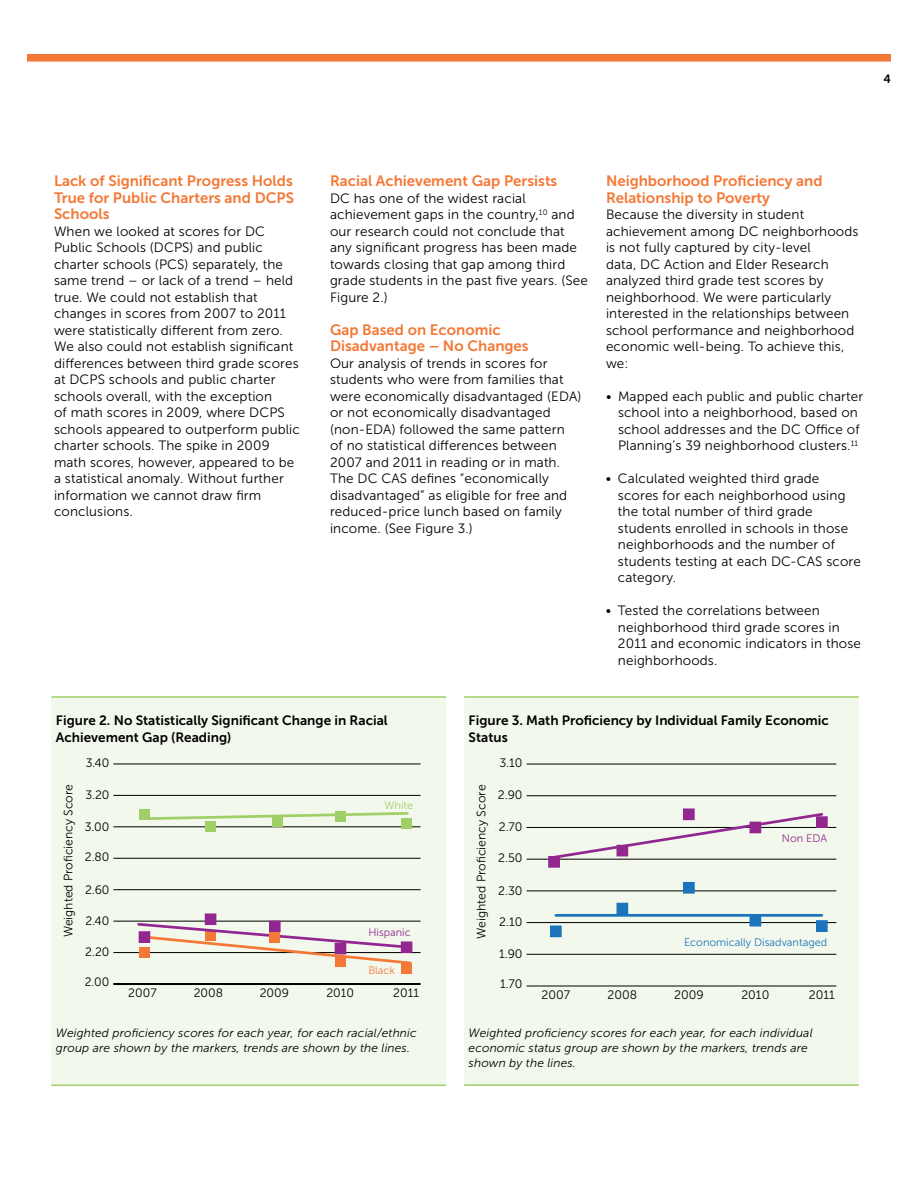
<style>
.page{position:relative;width:918px;height:1188px;background:#fff}
.page>*{position:absolute;margin:0;border:0;box-sizing:border-box;transform-origin:0 0}
.t1{font:15px/16.5px "Museo Sans 700";color:#f47836}
.t2{font:13.5px/16.5px "Museo Sans 300";letter-spacing:.01em;color:#000}
.t3{font:13.5px/16.5px "Museo Sans 700";color:#000}
.t4{font:12.3px "Museo Sans 300";color:#000}
.t5{font:12.15px "Museo Sans 300";color:#000}
.t6{font:italic 12px/15px "Museo Sans 300";letter-spacing:.01em;color:#000}
.t7{font:12px "Museo Sans 700";color:#000}
.t8{font:10.95px "Museo Sans 300";color:#1c75bc}
.t9{font:10.95px "Museo Sans 300";color:#92278f}
.t10{font:10.8px "Museo Sans 300";color:#92278f}
.t11{font:10.8px "Museo Sans 300";color:#a0cf67}
.t12{font:10.8px "Museo Sans 300";color:#f47836}
</style>
<div class="page">
<svg style="left:27px;top:54px;width:864px;height:8px"></svg>
<div style="left:51px;top:697px;width:395px;height:388px;background:#f3f8ec"></div>
<hr style="left:51px;top:696px;width:395px;height:2px;background:#a0cf67">
<hr style="left:51px;top:1085px;width:395px;height:1px;background:#a0cf67">
<div style="left:464px;top:697px;width:395px;height:388px;background:#f3f8ec"></div>
<hr style="left:464px;top:696px;width:395px;height:2px;background:#a0cf67">
<hr style="left:464px;top:1084px;width:395px;height:2px;background:#a0cf67">
<hr style="left:113px;top:764px;width:308px;height:1px;background:#000">
<hr style="left:113px;top:795px;width:308px;height:1px;background:#000">
<hr style="left:113px;top:826px;width:308px;height:1px;background:#000">
<hr style="left:113px;top:858px;width:308px;height:1px;background:#000">
<hr style="left:113px;top:889px;width:308px;height:1px;background:#000">
<hr style="left:113px;top:921px;width:308px;height:1px;background:#000">
<hr style="left:113px;top:952px;width:308px;height:1px;background:#000">
<hr style="left:113px;top:983px;width:308px;height:2px;background:#000">
<div style="left:139px;top:809px;width:11px;height:11px;background:#a0cf67"></div>
<div style="left:205px;top:822px;width:11px;height:10px;background:#a0cf67"></div>
<div style="left:272px;top:816px;width:11px;height:11px;background:#a0cf67"></div>
<div style="left:335px;top:811px;width:11px;height:11px;background:#a0cf67"></div>
<div style="left:401px;top:819px;width:11px;height:10px;background:#a0cf67"></div>
<div style="left:205px;top:914px;width:11px;height:11px;background:#92278f"></div>
<div style="left:401px;top:963px;width:11px;height:11px;background:#f47836"></div>
<div style="left:335px;top:956px;width:11px;height:11px;background:#f47836"></div>
<svg style="left:136px;top:921px;width:277px;height:43px"></svg>
<div style="left:139px;top:932px;width:11px;height:10px;background:#92278f"></div>
<div style="left:139px;top:931px;width:11px;height:12px;border:1px solid #92278f"></div>
<div style="left:270px;top:932px;width:10px;height:10px;background:#f47836"></div>
<svg style="left:150px;top:812px;width:260px;height:8px"></svg>
<hr style="left:527px;top:764px;width:309px;height:1px;background:#000">
<hr style="left:527px;top:795px;width:309px;height:1px;background:#000">
<hr style="left:527px;top:827px;width:309px;height:1px;background:#000">
<hr style="left:527px;top:859px;width:309px;height:1px;background:#000">
<hr style="left:527px;top:891px;width:309px;height:1px;background:#000">
<hr style="left:527px;top:922px;width:309px;height:1px;background:#000">
<hr style="left:527px;top:954px;width:309px;height:1px;background:#000">
<hr style="left:527px;top:986px;width:309px;height:1px;background:#000">
<div style="left:549px;top:857px;width:10px;height:10px;background:#92278f"></div>
<div style="left:548px;top:856px;width:12px;height:12px;border:1px solid #92278f"></div>
<div style="left:683px;top:809px;width:12px;height:11px;border:1px solid #92278f"></div>
<div style="left:817px;top:921px;width:10px;height:10px;background:#1c75bc"></div>
<div style="left:816px;top:920px;width:12px;height:12px;border:1px solid #1c75bc"></div>
<div style="left:750px;top:915px;width:11px;height:11px;background:#1c75bc"></div>
<div style="left:617px;top:903px;width:11px;height:11px;background:#1c75bc"></div>
<div style="left:551px;top:926px;width:10px;height:11px;background:#1c75bc"></div>
<div style="left:550px;top:926px;width:12px;height:11px;border:1px solid #1c75bc"></div>
<div style="left:684px;top:882px;width:10px;height:11px;background:#1c75bc"></div>
<div style="left:683px;top:882px;width:12px;height:11px;border:1px solid #1c75bc"></div>
<div style="left:817px;top:817px;width:10px;height:10px;background:#92278f"></div>
<div style="left:816px;top:816px;width:12px;height:12px;border:1px solid #92278f"></div>
<hr style="left:556px;top:914px;width:266px;height:3px;background:#1c75bc">
<svg style="left:551px;top:811px;width:274px;height:49px"></svg>
<p class="t7" style="left:884px;top:72px;width:9px">4</p>
<p class="t1" style="left:54px;top:173px;width:242px;text-align:justify">Lack of Significant Progress Holds True for Public Charters and DCPS Schools</p>
<p class="t2" style="left:54px;top:223px;width:247px">When we looked at scores for DC Public Schools (DCPS) and public charter schools (PCS) separately, the same trend – or lack of a trend – held true. We could not establish that changes in scores from 2007 to 2011 were statistically different from zero.<br>We also could not establish significant differences between third grade scores at DCPS schools and public charter schools overall, with the exception<br>of math scores in 2009, where DCPS schools appeared to outperform public charter schools. The spike in 2009 math scores, however, appeared to be a statistical anomaly. Without further information we cannot draw firm conclusions.</p>
<p class="t1" style="left:330px;top:173px;width:229px">Racial Achievement Gap Persists</p>
<p class="t2" style="left:330px;top:190px;width:259px">DC has one of the widest racial achievement gaps in the country,<sup>10</sup> and our research could not conclude that any significant progress has been made towards closing that gap among third grade students in the past five years. (See Figure 2.)</p>
<p class="t1" style="left:330px;top:321px;width:200px">Gap Based on Economic<br>Disadvantage – No Changes</p>
<p class="t2" style="left:330px;top:355px;width:253px">Our analysis of trends in scores for students who were from families that were economically disadvantaged (EDA) or not economically disadvantaged (non-EDA) followed the same pattern<br>of no statistical differences between 2007 and 2011 in reading or in math.<br>The DC CAS defines “economically disadvantaged” as eligible for free and reduced-price lunch based on family income. (See Figure 3.)</p>
<p class="t1" style="left:606px;top:173px;width:218px">Neighborhood Proficiency and<br>Relationship to Poverty</p>
<p class="t2" style="left:606px;top:206px;width:254px">Because the diversity in student achievement among DC neighborhoods is not fully captured by city-level<br>data, DC Action and Elder Research analyzed third grade test scores by neighborhood. We were particularly interested in the relationships between school performance and neighborhood economic well-being. To achieve this, we:</p>
<p class="t2" style="left:618px;top:388px;width:247px;text-indent:-12px">• Mapped each public and public charter school into a neighborhood, based on school addresses and the DC Office of Planning’s 39 neighborhood clusters.<sup>11</sup></p>
<p class="t2" style="left:618px;top:470px;width:244px;text-indent:-12px">• Calculated weighted third grade scores for each neighborhood using the total number of third grade students enrolled in schools in those neighborhoods and the number of students testing at each DC-CAS score category.</p>
<p class="t2" style="left:618px;top:602px;width:245px;text-indent:-12px">• Tested the correlations between neighborhood third grade scores in<br>2011 and economic indicators in those neighborhoods.</p>
<p class="t3" style="left:56px;top:712px;width:333px">Figure 2. No Statistically Significant Change in Racial<br>Achievement Gap (Reading)</p>
<p class="t3" style="left:469px;top:712px;width:362px">Figure 3. Math Proficiency by Individual Family Economic<br>Status</p>
<p class="t5" style="left:62px;top:937px;width:154px;rotate:-90deg">Weighted Proficiency Score</p>
<p class="t5" style="left:86px;top:756px;width:25px">3.40</p>
<p class="t5" style="left:85px;top:788px;width:26px">3.20</p>
<p class="t5" style="left:85px;top:820px;width:26px">3.00</p>
<p class="t5" style="left:85px;top:850px;width:26px">2.80</p>
<p class="t5" style="left:85px;top:883px;width:26px">2.60</p>
<p class="t5" style="left:86px;top:914px;width:25px">2.40</p>
<p class="t5" style="left:85px;top:945px;width:26px">2.20</p>
<p class="t5" style="left:85px;top:975px;width:26px">2.00</p>
<p class="t5" style="left:128px;top:986px;width:30px">2007</p>
<p class="t5" style="left:194px;top:986px;width:31px">2008</p>
<p class="t11" style="left:385px;top:800px;width:30px">White</p>
<p class="t10" style="left:368px;top:926px;width:44px">Hispanic</p>
<p class="t12" style="left:368px;top:964px;width:28px">Black</p>
<p class="t5" style="left:260px;top:986px;width:31px">2009</p>
<p class="t5" style="left:326px;top:986px;width:29px">2010</p>
<p class="t5" style="left:393px;top:986px;width:27px">2011</p>
<p class="t4" style="left:475px;top:939px;width:156px;rotate:-90deg">Weighted Proficiency Score</p>
<p class="t4" style="left:500px;top:756px;width:25px">3.10</p>
<p class="t4" style="left:498px;top:788px;width:26px">2.90</p>
<p class="t4" style="left:499px;top:820px;width:25px">2.70</p>
<p class="t4" style="left:498px;top:851px;width:26px">2.50</p>
<p class="t4" style="left:498px;top:884px;width:26px">2.30</p>
<p class="t4" style="left:499px;top:915px;width:25px">2.10</p>
<p class="t4" style="left:499px;top:947px;width:25px">1.90</p>
<p class="t4" style="left:500px;top:977px;width:24px">1.70</p>
<p class="t4" style="left:542px;top:988px;width:30px">2007</p>
<p class="t4" style="left:608px;top:988px;width:31px">2008</p>
<p class="t9" style="left:782px;top:832px;width:47px">Non EDA</p>
<p class="t8" style="left:684px;top:936px;width:145px">Economically Disadvantaged</p>
<p class="t4" style="left:674px;top:988px;width:31px">2009</p>
<p class="t4" style="left:741px;top:988px;width:29px">2010</p>
<p class="t4" style="left:809px;top:988px;width:28px">2011</p>
<p class="t6" style="left:56px;top:1026px;width:362px">Weighted proficiency scores for each year, for each racial/ethnic group are shown by the markers, trends are shown by the lines.</p>
<p class="t6" style="left:469px;top:1026px;width:345px">Weighted proficiency scores for each year, for each individual economic status group are shown by the markers, trends are shown by the lines.</p>
</div>
